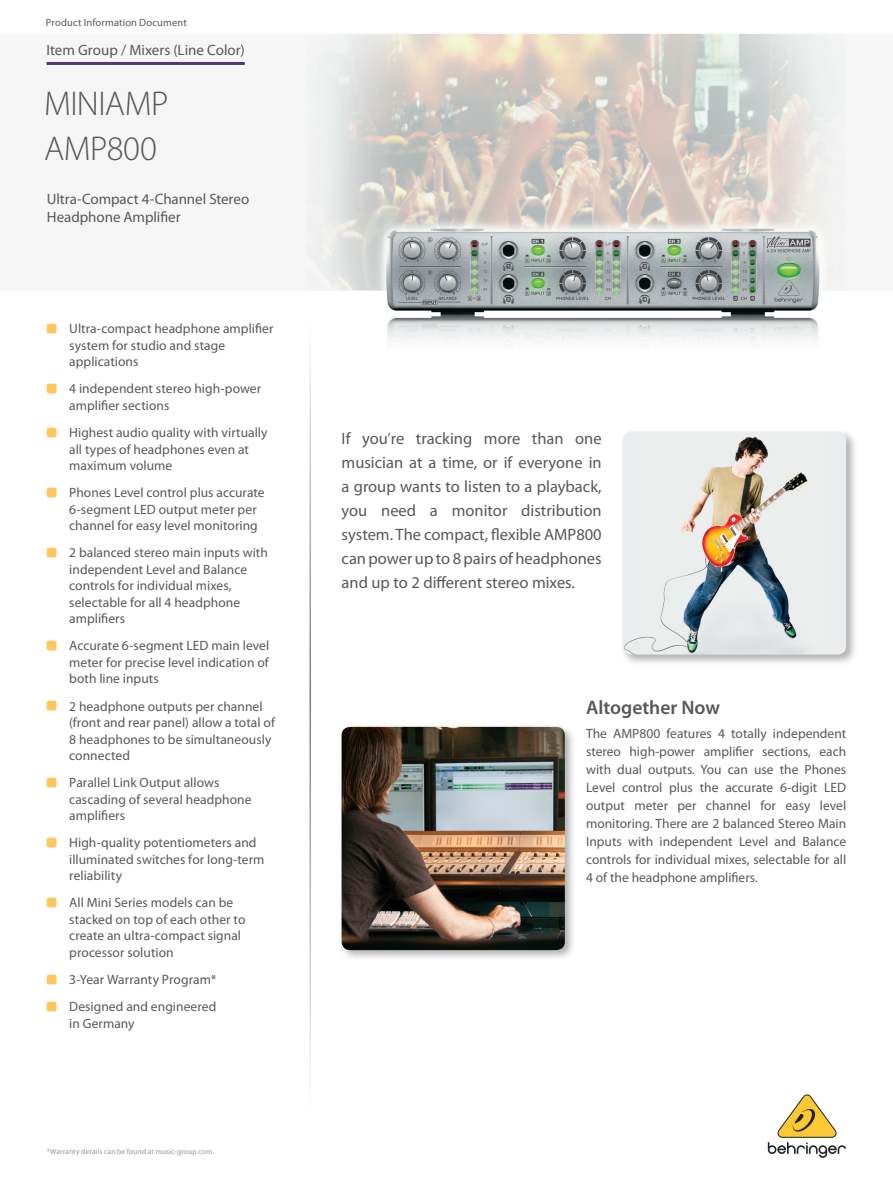
<style>
.page{position:relative;width:893px;height:1188px;background:#fff}
.page>*{position:absolute;margin:0;border:0;box-sizing:border-box;transform-origin:0 0}
.t1{font:300 34.5px/44.8px "Myriad Pro";letter-spacing:-.015em;color:#57585a}
.t2{font:600 19.5px "Myriad Pro";color:#57585a}
.t3{font:16.5px/24px "Myriad Pro";color:#57585a;text-align:justify}
.t4{font:15px/18px "Myriad Pro";letter-spacing:-.005em;color:#57585a}
.t5{font:13.5px/16.5px "Myriad Pro";letter-spacing:.005em;color:#57585a}
.t6{font:10.5px "Myriad Pro";letter-spacing:.015em;color:#57585a}
.t7{font:7.5px "Myriad Pro";letter-spacing:.015em;color:#939598}
.s1{font-family:"SQF Cust Glyph Set 1 V1";font-size:20.25px;color:#fec75e}
.s2{font-stretch:condensed}
</style>
<div class="page">
<img style="left:0;top:33px;width:893px;height:1118px">
<hr style="left:309px;top:324px;width:2px;height:797px;background:#231f20">
<hr style="left:47px;top:62px;width:198px;height:3px;background:#533676">
<svg style="left:768px;top:1094px;width:78px;height:64px"></svg>
<div style="left:620px;top:429px;width:237px;height:237px;background:#231f20;opacity:.35"></div>
<img style="left:623px;top:431px;width:223px;height:224px">
<div style="left:339px;top:724px;width:237px;height:237px;background:#231f20;opacity:.35"></div>
<img style="left:342px;top:727px;width:223px;height:223px">
<p class="t6" style="left:46px;top:16px;width:142px">Product Information Document</p>
<p class="t4" style="left:47px;top:40px;width:200px">Item Group / Mixers (Line Color)</p>
<h1 class="t1" style="left:44px;top:82px;width:126px">MINIAMP<br>AMP800</h1>
<p class="t4" style="left:47px;top:190px;width:204px">Ultra-Compact 4-Channel Stereo<br>Headphone Amplifier</p>
<p class="t5" style="left:69px;top:320px;width:206px;text-indent:-23px"><span class="s1">#</span> Ultra-compact headphone amplifier system for studio and stage applications</p>
<p class="t5" style="left:69px;top:380px;width:193px;text-indent:-23px"><span class="s1">#</span> 4 independent stereo high-power amplifier sections</p>
<p class="t5" style="left:69px;top:424px;width:200px;text-indent:-23px"><span class="s1">#</span> Highest audio quality with virtually all types of headphones even at maximum volume</p>
<p class="t5" style="left:69px;top:484px;width:197px;text-indent:-23px"><span class="s1">#</span> Phones Level control plus accurate<br>6-segment LED output meter per channel for easy level monitoring</p>
<p class="t5" style="left:69px;top:544px;width:200px;text-indent:-23px"><span class="s1">#</span> 2 balanced stereo main inputs with independent Level and Balance controls for individual mixes, selectable for all 4 headphone amplifiers</p>
<p class="t5" style="left:69px;top:637px;width:201px;text-align:justify;text-indent:-23px"><span class="s1">#</span> Accurate 6-segment LED main level meter for precise level indication of both line inputs</p>
<p class="t5" style="left:69px;top:698px;width:207px;text-indent:-23px"><span class="s1">#</span> 2 headphone outputs per channel (front and rear panel) allow a total of<br>8 headphones to be simultaneously connected</p>
<p class="t5" style="left:69px;top:774px;width:184px;text-indent:-23px"><span class="s1">#</span> Parallel Link Output allows cascading of several headphone amplifiers</p>
<p class="t5" style="left:69px;top:834px;width:197px;text-indent:-23px"><span class="s1">#</span> High-quality potentiometers and illuminated switches for long-term reliability</p>
<p class="t5" style="left:69px;top:894px;width:178px;text-indent:-23px"><span class="s1">#</span> All Mini Series models can be stacked on top of each other to create an ultra-compact signal processor solution</p>
<p class="t5" style="left:47px;top:966px;width:171px;line-height:27.2px"><span class="s1">#</span> 3-Year Warranty Program* <span class="s1">#</span> Designed and engineered</p>
<p class="t5" style="left:69px;top:1015px;width:67px">in Germany</p>
<p class="t7" style="left:47px;top:1147px;width:169px">*Warranty details can be found at music-group.com.</p>
<p class="t3" style="left:342px;top:426px;width:262px">If you<span class="s2">’</span>re tracking more than one musician at a time, or if everyone in a group wants to listen to a playback, you need a monitor distribution system. The compact, flexible AMP800 can power up to 8 pairs of headphones and up to 2 different stereo mixes.</p>
<h2 class="t2" style="left:586px;top:695px;width:135px">Altogether Now</h2>
<p class="t5" style="left:586px;top:724px;width:262px;line-height:18px;text-align:justify">The AMP800 features 4 totally independent stereo high-power amplifier sections, each with dual outputs. You can use the Phones Level control plus the accurate 6-digit LED output meter per channel for easy level monitoring. There are 2 balanced Stereo Main Inputs with independent Level and Balance controls for individual mixes, selectable for all 4 of the headphone amplifiers.</p>
</div>
